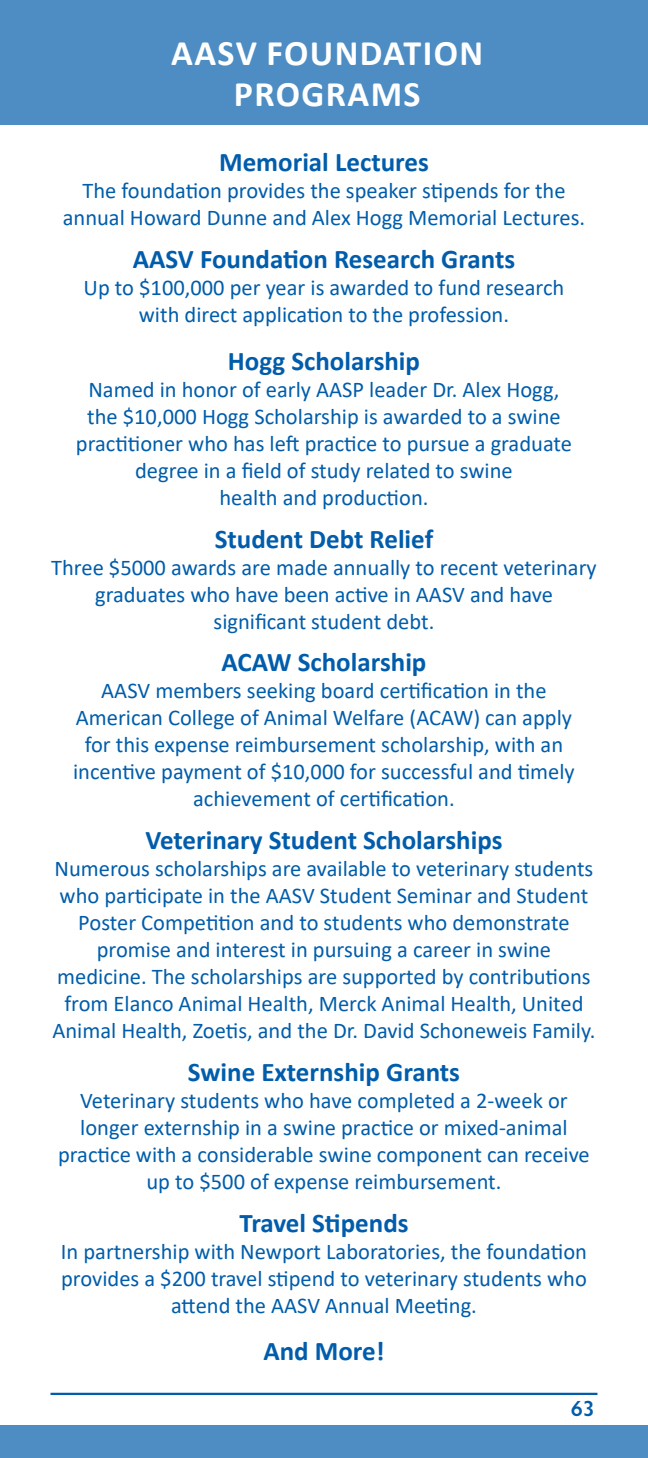
<style>
.page{position:relative;width:648px;height:1458px;background:#fff}
.page>*{position:absolute;margin:0;border:0;box-sizing:border-box;transform-origin:0 0}
.Left_Heading{font:700 36px/40.5px "Calibri";letter-spacing:.04em;color:#fff;text-align:center}
.Normal-12{font:700 27px "Calibri";color:#015dab}
.Normal-11{font:22.5px/27px "Calibri";color:#015dab;text-align:center}
.t1{font:600 22.5px "Hypatia Sans Pro";color:#015dab}
</style>
<div class="page">
<div style="left:0;top:0;width:648px;height:125px;background:#4d8dc4"></div>
<div style="left:0;top:1425px;width:648px;height:33px;background:#4d8dc4"></div>
<hr style="left:51px;top:1393px;width:546px;height:2px;background:#015dab">
<p class="Left_Heading" style="left:171px;top:33px;width:314px">AASV FOUNDATION<br>PROGRAMS</p>
<p class="Normal-12" style="left:219px;top:143px;width:211px">Memorial Lectures</p>
<p class="Normal-11" style="left:63px;top:176px;width:524px">The foundation provides the speaker stipends for the annual Howard Dunne and Alex Hogg Memorial Lectures.</p>
<p class="Normal-12" style="left:133px;top:240px;width:384px">AASV Foundation Research Grants</p>
<p class="Normal-11" style="left:84px;top:273px;width:482px">Up to $100,000 per year is awarded to fund research with direct application to the profession.</p>
<p class="Normal-12" style="left:228px;top:342px;width:194px">Hogg Scholarship</p>
<p class="Normal-11" style="left:76px;top:375px;width:498px">Named in honor of early AASP leader Dr. Alex Hogg, the $10,000 Hogg Scholarship is awarded to a swine practitioner who has left practice to pursue a graduate degree in a field of study related to swine<br>health and production.</p>
<p class="Normal-12" style="left:215px;top:520px;width:220px">Student Debt Relief</p>
<p class="Normal-11" style="left:51px;top:553px;width:547px">Three $5000 awards are made annually to recent veterinary graduates who have been active in AASV and have significant student debt.</p>
<p class="Normal-12" style="left:222px;top:643px;width:206px">ACAW Scholarship</p>
<p class="Normal-11" style="left:73px;top:677px;width:503px">AASV members seeking board certification in the American College of Animal Welfare (ACAW) can apply for this expense reimbursement scholarship, with an incentive payment of $10,000 for successful and timely achievement of certification.</p>
<p class="Normal-12" style="left:146px;top:821px;width:358px">Veterinary Student Scholarships</p>
<p class="Normal-11" style="left:52px;top:855px;width:544px">Numerous scholarships are available to veterinary students who participate in the AASV Student Seminar and Student Poster Competition and to students who demonstrate promise and interest in pursuing a career in swine medicine. The scholarships are supported by contributions from Elanco Animal Health, Merck Animal Health, United Animal Health, Zoetis, and the Dr. David Schoneweis Family.</p>
<p class="Normal-12" style="left:188px;top:1053px;width:274px">Swine Externship Grants</p>
<p class="Normal-11" style="left:58px;top:1086px;width:533px">Veterinary students who have completed a 2-week or longer externship in a swine practice or mixed-animal practice with a considerable swine component can receive up to $500 of expense reimbursement.</p>
<p class="Normal-12" style="left:239px;top:1204px;width:171px">Travel Stipends</p>
<p class="Normal-11" style="left:61px;top:1237px;width:528px">In partnership with Newport Laboratories, the foundation provides a $200 travel stipend to veterinary students who attend the AASV Annual Meeting.</p>
<p class="Normal-12" style="left:263px;top:1332px;width:123px">And More!</p>
<p class="t1" style="left:571px;top:1393px;width:26px">63</p>
</div>
